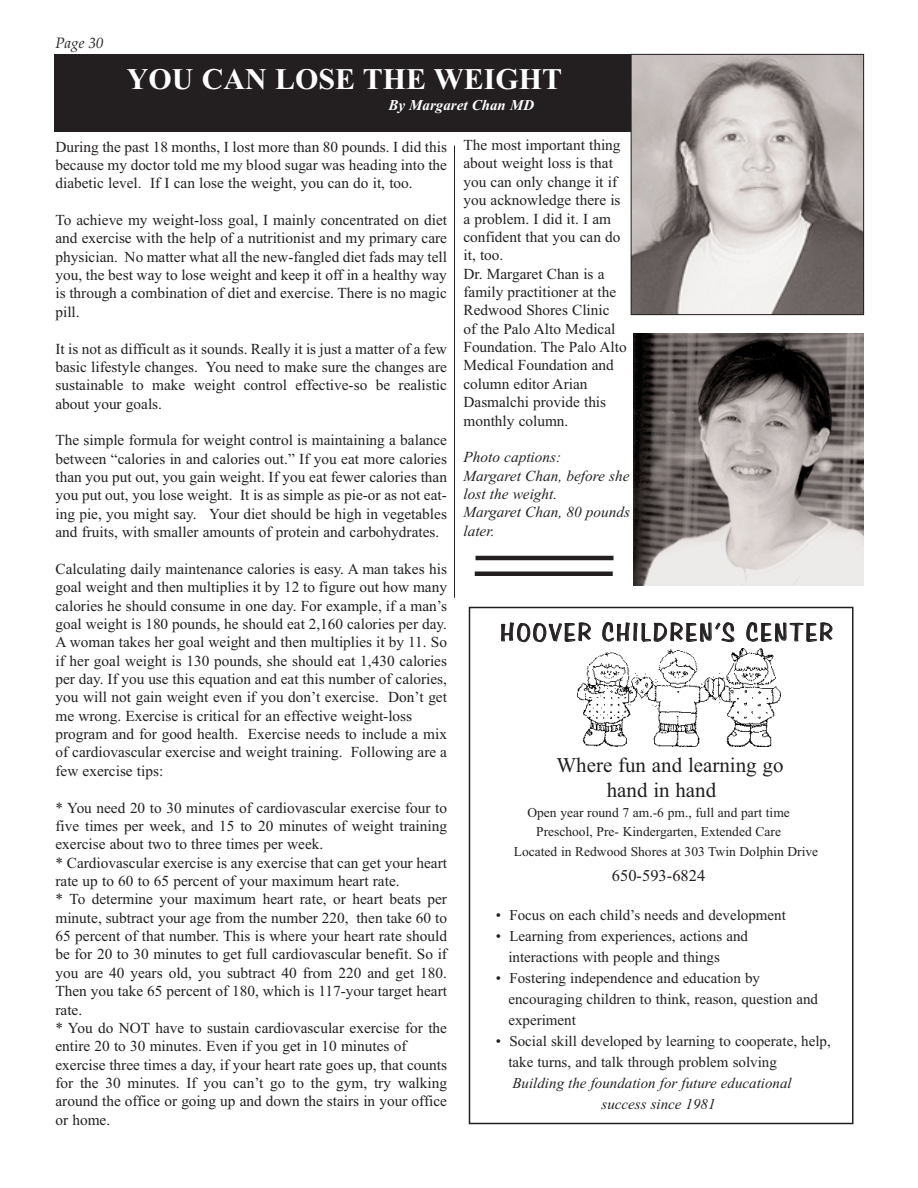
<style>
.page{position:relative;width:918px;height:1188px;background:#fff}
.page>*{position:absolute;margin:0;border:0;box-sizing:border-box;transform-origin:0 0}
.t1{font:700 30px "Times New Roman";color:#fff}
.t2{font:24px "Benguiat Frisky";letter-spacing:.085em;color:#231f20}
.t3{font:21px/25.2px "Times New Roman";color:#231f20}
.t4{font:16.5px "Times New Roman";color:#231f20}
.t5{font:15.3px/18.3px "Times New Roman";color:#231f20;text-align:justify}
.t6{font:italic 15.3px/18.3px "Times New Roman";color:#231f20}
.t7{font:15px/21px "Times New Roman";color:#231f20}
.t8{font:italic 15px/21px "Times New Roman";color:#231f20}
.t9{font:italic 700 15px "Times New Roman";color:#fff}
.t10{font:italic 15px "Palatino";color:#231f20}
.t11{font:13.5px "Times New Roman";color:#231f20}
</style>
<div class="page">
<div style="left:54px;top:54px;width:810px;height:77px;background:#231f20"></div>
<img style="left:633px;top:56px;width:229px;height:257px">
<div style="left:631px;top:54px;width:233px;height:261px;border:1px solid #231f20"></div>
<hr style="left:454px;top:146px;width:1px;height:452px;background:#231f20">
<img style="left:578px;top:649px;width:202px;height:98px">
<div style="left:469px;top:607px;width:385px;height:517px;border:2px solid #231f20"></div>
<img style="left:633px;top:334px;width:231px;height:252px">
<hr style="left:476px;top:556px;width:138px;height:4px;background:#231f20">
<hr style="left:475px;top:572px;width:138px;height:4px;background:#231f20">
<p class="t10" style="left:56px;top:35px;width:50px">Page 30</p>
<h1 class="t1" style="left:127px;top:61px;width:437px">YOU CAN LOSE THE WEIGHT</h1>
<p class="t9" style="left:388px;top:96px;width:147px">By Margaret Chan MD</p>
<p class="t5" style="left:56px;top:137px;width:393px">During the past 18 months, I lost more than 80 pounds. I did this because my doctor told me my blood sugar was heading into the diabetic level. If I can lose the weight, you can do it, too.</p>
<p class="t5" style="left:56px;top:211px;width:393px">To achieve my weight-loss goal, I mainly concentrated on diet and exercise with the help of a nutritionist and my primary care physician. No matter what all the new-fangled diet fads may tell you, the best way to lose weight and keep it off in a healthy way is through a combination of diet and exercise. There is no magic pill.</p>
<p class="t5" style="left:56px;top:339px;width:393px">It is not as difficult as it sounds. Really it is just a matter of a few basic lifestyle changes. You need to make sure the changes are sustainable to make weight control effective-so be realistic about your goals.</p>
<p class="t5" style="left:56px;top:431px;width:393px">The simple formula for weight control is maintaining a balance between “calories in and calories out.” If you eat more calories than you put out, you gain weight. If you eat fewer calories than you put out, you lose weight. It is as simple as pie-or as not eat&shy;ing pie, you might say. Your diet should be high in vegetables and fruits, with smaller amounts of protein and carbohydrates.</p>
<p class="t5" style="left:55px;top:559px;width:393px;text-align:left">Calculating daily maintenance calories is easy. A man takes his goal weight and then multiplies it by 12 to figure out how many calories he should consume in one day. For example, if a man’s goal weight is 180 pounds, he should eat 2,160 calories per day.<br>A woman takes her goal weight and then multiplies it by 11. So if her goal weight is 130 pounds, she should eat 1,430 calories per day. If you use this equation and eat this number of calories, you will not gain weight even if you don’t exercise. Don’t get me wrong. Exercise is critical for an effective weight-loss program and for good health. Exercise needs to include a mix of cardiovascular exercise and weight training. Following are a few exercise tips:</p>
<p class="t5" style="left:55px;top:798px;width:393px;text-align:left">* You need 20 to 30 minutes of cardiovascular exercise four to five times per week, and 15 to 20 minutes of weight training exercise about two to three times per week.<br>* Cardiovascular exercise is any exercise that can get your heart rate up to 60 to 65 percent of your maximum heart rate.<br>* To determine your maximum heart rate, or heart beats per minute, subtract your age from the number 220, then take 60 to 65 percent of that number. This is where your heart rate should be for 20 to 30 minutes to get full cardiovascular benefit. So if you are 40 years old, you subtract 40 from 220 and get 180.<br>Then you take 65 percent of 180, which is 117-your target heart rate.<br>* You do NOT have to sustain cardiovascular exercise for the entire 20 to 30 minutes. Even if you get in 10 minutes of exercise three times a day, if your heart rate goes up, that counts for the 30 minutes. If you can’t go to the gym, try walking around the office or going up and down the stairs in your office or home.</p>
<p class="t5" style="left:464px;top:136px;width:165px;text-align:left">The most important thing about weight loss is that you can only change it if you acknowledge there is a problem. I did it. I am confident that you can do it, too.<br>Dr. Margaret Chan is a family practitioner at the<br>Redwood Shores Clinic<br>of the Palo Alto Medical<br>Foundation. The Palo Alto<br>Medical Foundation and column editor Arian<br>Dasmalchi provide this monthly column.</p>
<p class="t6" style="left:464px;top:448px;width:168px">Photo captions:<br>Margaret Chan, before she lost the weight.<br>Margaret Chan, 80 pounds later.</p>
<h2 class="t2" style="left:500px;top:618px;width:334px">HOOVER CHILDREN’S CENTER</h2>
<h3 class="t3" style="left:607px;top:752px;width:178px;text-indent:-50px">Where fun and learning go hand in hand</h3>
<p class="t11" style="left:527px;top:804px;width:264px">Open year round 7 am.-6 pm., full and part time</p>
<p class="t11" style="left:536px;top:824px;width:246px">Preschool, Pre- Kindergarten, Extended Care</p>
<p class="t11" style="left:514px;top:843px;width:306px">Located in Redwood Shores at 303 Twin Dolphin Drive</p>
<p class="t4" style="left:612px;top:866px;width:95px">650-593-6824</p>
<p class="t7" style="left:496px;top:904px;width:291px">• Focus on each child’s needs and development</p>
<p class="t7" style="left:508px;top:925px;width:241px;text-indent:-12px">• Learning from experiences, actions and interactions with people and things</p>
<p class="t7" style="left:508px;top:967px;width:311px;text-indent:-12px">• Fostering independence and education by encouraging children to think, reason, question and experiment</p>
<p class="t7" style="left:508px;top:1030px;width:324px;text-indent:-12px">• Social skill developed by learning to cooperate, help, take turns, and talk through problem solving</p>
<p class="t8" style="left:602px;top:1072px;width:192px;text-indent:-89px">Building the foundation for future educational success since 1981</p>
</div>
